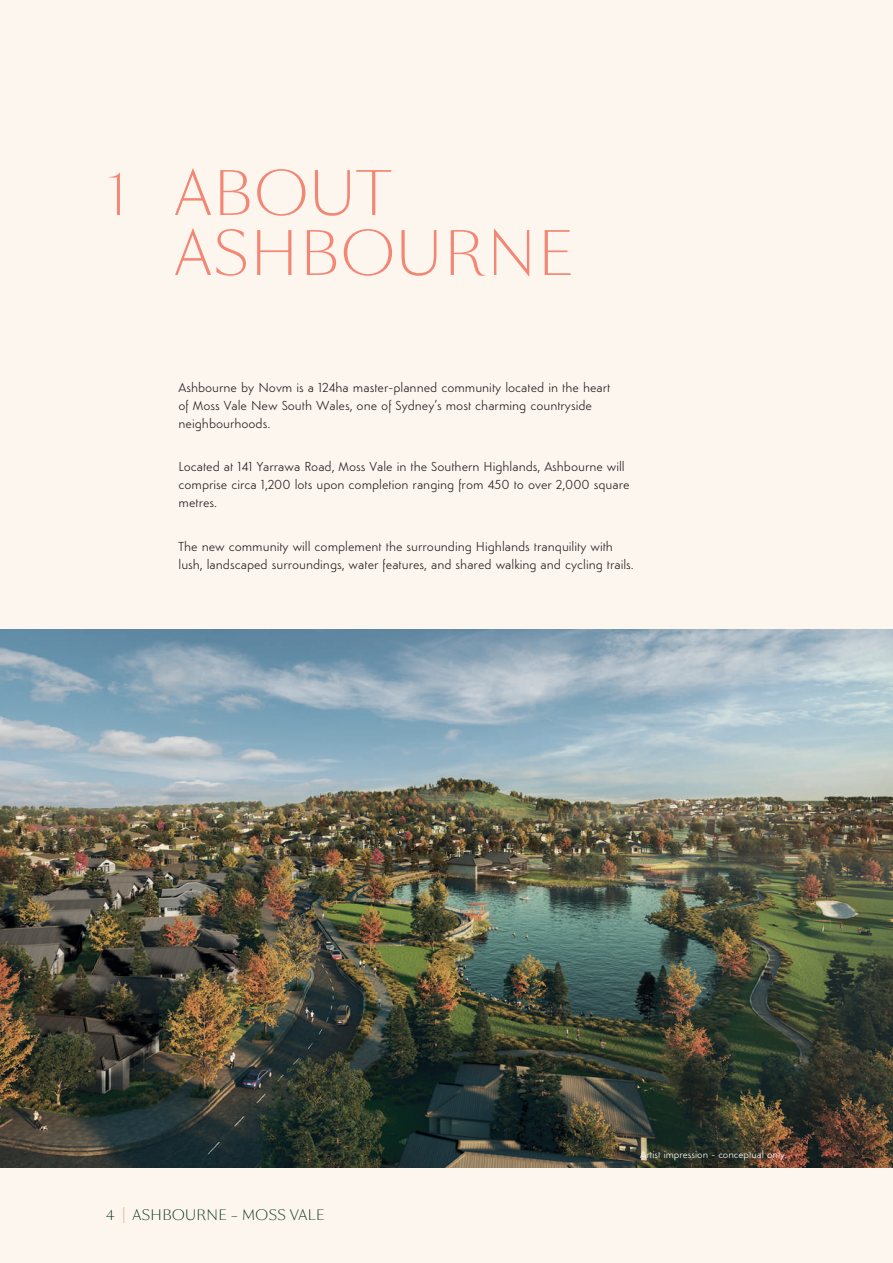
<style>
.page{position:relative;width:893px;height:1263px;background:#fcf6ee}
.page>*{position:absolute;margin:0;border:0;box-sizing:border-box;transform-origin:0 0}
.t1{font:300 57px/60px "Sang Bleu Sans";letter-spacing:.03em;color:#f48674}
.t2{font:300 13.5px/18px "Simplo";color:#231f20}
.t3{font:300 13.5px "Sang Bleu Sans";letter-spacing:.03em;color:#032d1a}
.t4{font:300 10.5px "Simplo";color:#fff}
.s1{font-size:20.25px;color:#f48674}
</style>
<div class="page">
<img style="left:0;top:629px;width:893px;height:538px">
<h1 class="t1" style="left:174px;top:165px;width:399px;text-indent:-68px">1 ABOUT<br>ASHBOURNE</h1>
<p class="t2" style="left:179px;top:378px;width:433px">Ashbourne by Novm is a 124ha master-planned community located in the heart of Moss Vale New South Wales, one of Sydney’s most charming countryside neighbourhoods.</p>
<p class="t2" style="left:179px;top:458px;width:453px">Located at 141 Yarrawa Road, Moss Vale in the Southern Highlands, Ashbourne will comprise circa 1,200 lots upon completion ranging from 450 to over 2,000 square metres.</p>
<p class="t2" style="left:179px;top:538px;width:457px">The new community will complement the surrounding Highlands tranquility with lush, landscaped surroundings, water features, and shared walking and cycling trails.</p>
<p class="t3" style="left:106px;top:1207px;width:219px">4 <span class="s1">|</span> ASHBOURNE – MOSS VALE</p>
<p class="t4" style="left:640px;top:1149px;width:148px">Artist impression - conceptual only.</p>
</div>
